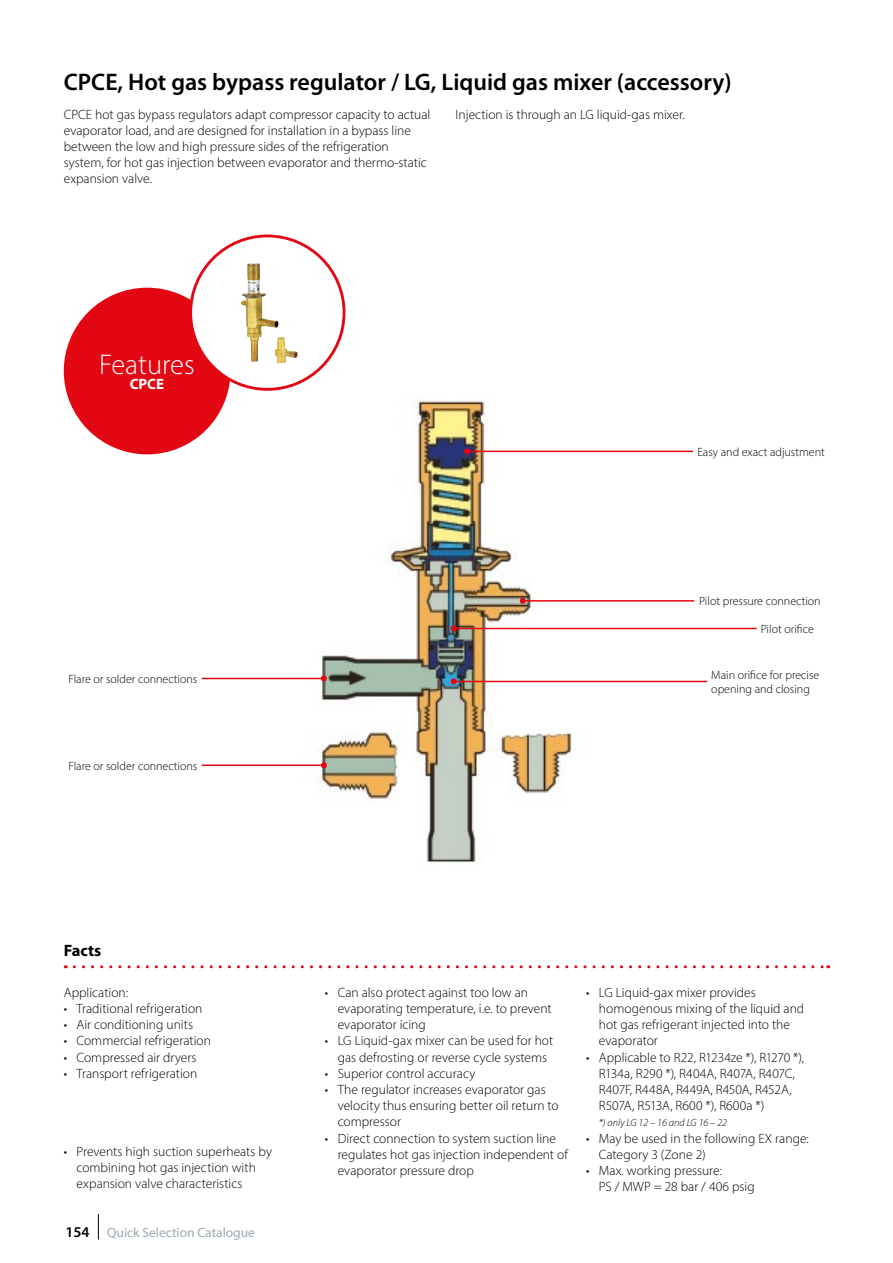
<style>
.page{position:relative;width:893px;height:1263px;background:#fff}
.page>*{position:absolute;margin:0;border:0;box-sizing:border-box;transform-origin:0 0}
.t1{font:300 28.5px "Myriad Pro";color:#fff}
.t2{font:600 24px "Myriad Pro";color:#000}
.t3{font:700 16.5px "Myriad Pro";color:#000}
.t4{font:700 15px "Myriad Pro";color:#fff}
.t5{font:300 13.5px/16.2px "Myriad Pro";color:#000}
.t6{font:13.5px "Myriad Pro";color:#9ba9b1}
.t7{font:300 12px/14.4px "Myriad Pro";color:#000}
.t8{font:italic 300 10.5px "Myriad Pro";color:#000}
.s1{font-weight:600;font-size:15px;color:#000}
</style>
<div class="page">
<img style="left:255px;top:400px;width:383px;height:462px">
<div style="left:64px;top:288px;width:166px;height:166px;background:#e30613;border-radius:50%"></div>
<div style="left:191px;top:236px;width:153px;height:153px;background:#fff;border-radius:50%"></div>
<div style="left:189px;top:234px;width:156px;height:157px;border:3px solid #e30613;border-radius:50%"></div>
<img style="left:241px;top:263px;width:57px;height:100px">
<hr style="left:454px;top:628px;width:303px;height:1px;background:#e30613">
<svg style="left:451px;top:625px;width:6px;height:6px"></svg>
<hr style="left:454px;top:681px;width:253px;height:1px;background:#e30613">
<svg style="left:451px;top:678px;width:6px;height:6px"></svg>
<hr style="left:202px;top:678px;width:122px;height:1px;background:#e30613">
<svg style="left:321px;top:675px;width:6px;height:6px"></svg>
<hr style="left:202px;top:764px;width:122px;height:2px;background:#e30613">
<svg style="left:321px;top:762px;width:6px;height:6px"></svg>
<hr style="left:467px;top:451px;width:226px;height:1px;background:#e30613">
<svg style="left:464px;top:448px;width:6px;height:6px"></svg>
<hr style="left:523px;top:600px;width:171px;height:2px;background:#e30613">
<svg style="left:520px;top:598px;width:6px;height:6px"></svg>
<svg style="left:74px;top:965px;width:755px;height:3px"></svg>
<svg style="left:98px;top:1214px;width:1px;height:25px"></svg>
<h2 class="t2" style="left:64px;top:67px;width:669px">CPCE, Hot gas bypass regulator / LG, Liquid gas mixer (accessory)</h2>
<p class="t5" style="left:64px;top:106px;width:368px">CPCE hot gas bypass regulators adapt compressor capacity to actual evaporator load, and are designed for installation in a bypass line between the low and high pressure sides of the refrigeration system, for hot gas injection between evaporator and thermo-static expansion valve.</p>
<p class="t5" style="left:455px;top:106px;width:231px">Injection is through an LG liquid-gas mixer.</p>
<h1 class="t1" style="left:99px;top:348px;width:97px">Features</h1>
<p class="t4" style="left:130px;top:374px;width:36px">CPCE</p>
<p class="t7" style="left:68px;top:672px;width:131px">Flare or solder connections</p>
<p class="t7" style="left:68px;top:758px;width:131px">Flare or solder connections</p>
<p class="t7" style="left:697px;top:444px;width:129px">Easy and exact adjustment</p>
<p class="t7" style="left:699px;top:594px;width:123px">Pilot pressure connection</p>
<p class="t7" style="left:761px;top:622px;width:55px">Pilot orifice</p>
<p class="t7" style="left:711px;top:667px;width:110px">Main orifice for precise opening and closing</p>
<p class="t3" style="left:64px;top:940px;width:39px">Facts</p>
<p class="t5" style="left:64px;top:984px;width:66px">Application:</p>
<p class="t5" style="left:64px;top:1000px;width:140px">• Traditional refrigeration</p>
<p class="t5" style="left:64px;top:1016px;width:131px">• Air conditioning units</p>
<p class="t5" style="left:64px;top:1032px;width:149px">• Commercial refrigeration</p>
<p class="t5" style="left:64px;top:1049px;width:134px">• Compressed air dryers</p>
<p class="t5" style="left:64px;top:1065px;width:135px">• Transport refrigeration</p>
<p class="t5" style="left:77px;top:1143px;width:197px;text-indent:-13px">• Prevents high suction superheats by combining hot gas injection with expansion valve characteristics</p>
<p class="t6" style="left:65px;top:1224px;width:191px"><span class="s1">154</span> Quick Selection Catalogue</p>
<p class="t5" style="left:338px;top:984px;width:216px;text-indent:-13px">• Can also protect against too low an evaporating temperature, i.e. to prevent evaporator icing</p>
<p class="t5" style="left:325px;top:1032px;width:230px;text-align:center">• LG Liquid-gax mixer can be used for hot gas defrosting or reverse cycle systems</p>
<p class="t5" style="left:325px;top:1065px;width:152px">• Superior control accuracy</p>
<p class="t5" style="left:338px;top:1081px;width:223px;text-indent:-13px">• The regulator increases evaporator gas velocity thus ensuring better oil return to compressor</p>
<p class="t5" style="left:338px;top:1130px;width:232px;text-indent:-13px">• Direct connection to system suction line regulates hot gas injection independent of evaporator pressure drop</p>
<p class="t5" style="left:599px;top:984px;width:207px;text-indent:-13px">• LG Liquid-gax mixer provides homogenous mixing of the liquid and hot gas refrigerant injected into the evaporator</p>
<p class="t5" style="left:599px;top:1049px;width:207px;text-indent:-13px">• Applicable to R22, R1234ze *), R1270 *), R134a, R290 *), R404A, R407A, R407C, R407F, R448A, R449A, R450A, R452A, R507A, R513A, R600 *), R600a *)</p>
<p class="t8" style="left:599px;top:1116px;width:130px">*) only LG 12 – 16 and LG 16 – 22</p>
<p class="t5" style="left:599px;top:1130px;width:212px;text-indent:-13px">• May be used in the following EX range:<br>Category 3 (Zone 2)</p>
<p class="t5" style="left:599px;top:1162px;width:157px;text-indent:-13px">• Max. working pressure:<br>PS / MWP = 28 bar / 406 psig</p>
</div>
